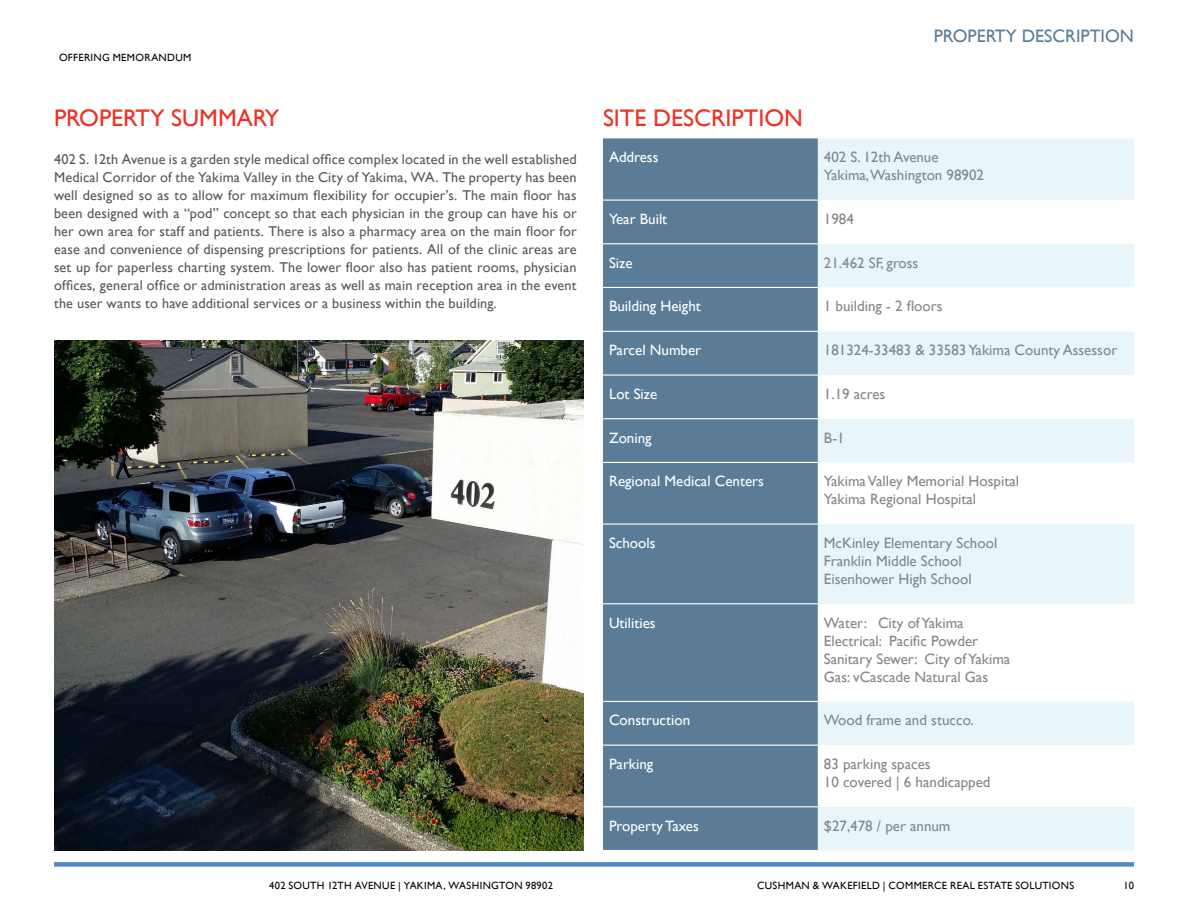
<style>
.page{position:relative;width:1188px;height:918px;background:#fff}
.page>*{position:absolute;margin:0;border:0;box-sizing:border-box;transform-origin:0 0}
.t1{font:24px "Gill Sansfor CW";color:#ee3124}
.t2{font:18px "Gill Sansfor CW";color:#5a7c97}
.t3{font:15px/18px "Gill Sansfor CW";color:#848688}
.t4{font:15px "Gill Sansfor CW";color:#fff}
.t5{font:14.25px/18px "Gill Sansfor CW";letter-spacing:.015em;color:#58585b;text-align:justify}
.t6{font:10.5px "Gill Sansfor CW";letter-spacing:.03em;color:#000}
</style>
<div class="page">
<div style="left:54px;top:862px;width:1080px;height:5px;background:#4f8abe"></div>
<div style="left:603px;top:138px;width:215px;height:712px;background:#5a7c97"></div>
<div style="left:818px;top:138px;width:316px;height:712px;background:#e8f6fc"></div>
<svg style="left:818px;top:200px;width:316px;height:607px"></svg>
<hr style="left:603px;top:200px;width:215px;height:1px;background:#fff">
<hr style="left:603px;top:243px;width:215px;height:1px;background:#fff">
<hr style="left:603px;top:287px;width:215px;height:1px;background:#fff">
<hr style="left:603px;top:331px;width:215px;height:1px;background:#fff">
<hr style="left:603px;top:374px;width:215px;height:2px;background:#fff">
<hr style="left:603px;top:418px;width:215px;height:1px;background:#fff">
<hr style="left:603px;top:462px;width:215px;height:1px;background:#fff">
<hr style="left:603px;top:524px;width:215px;height:1px;background:#fff">
<hr style="left:603px;top:603px;width:215px;height:1px;background:#fff">
<hr style="left:603px;top:701px;width:215px;height:1px;background:#fff">
<hr style="left:603px;top:745px;width:215px;height:1px;background:#fff">
<hr style="left:603px;top:806px;width:215px;height:1px;background:#fff">
<img style="left:54px;top:340px;width:529px;height:510px">
<p class="t6" style="left:59px;top:51px;width:134px">offering memorandum</p>
<h1 class="t1" style="left:54px;top:101px;width:28px">Prop</h1>
<h1 class="t1" style="left:111px;top:101px;width:27px">erty</h1>
<h1 class="t1" style="left:171px;top:101px;width:95px">summary</h1>
<p class="t5" style="left:54px;top:150px;width:524px">402 S. 12th Avenue is a garden style medical office complex located in the well established Medical Corridor of the Yakima Valley in the City of Yakima, WA. The property has been well designed so as to allow for maximum flexibility for occupier’s. The main floor has been designed with a “pod” concept so that each physician in the group can have his or her own area for staff and patients. There is also a pharmacy area on the main floor for ease and convenience of dispensing prescriptions for patients. All of the clinic areas are set up for paperless charting system. The lower floor also has patient rooms, physician offices, general office or administration areas as well as main reception area in the event the user wants to have additional services or a business within the building.</p>
<p class="t2" style="left:934px;top:24px;width:12px">prop</p>
<p class="t2" style="left:977px;top:24px;width:20px">erty</p>
<p class="t2" style="left:1022px;top:24px;width:114px">description</p>
<h1 class="t1" style="left:603px;top:101px;width:201px">site description</h1>
<p class="t4" style="left:609px;top:147px;width:51px">Address</p>
<p class="t3" style="left:824px;top:148px;width:162px">402 S. 12th Avenue<br>Yakima,Washington 98902</p>
<p class="t4" style="left:609px;top:209px;width:60px">Year Built</p>
<p class="t3" style="left:824px;top:210px;width:31px">1984</p>
<p class="t4" style="left:609px;top:252px;width:25px">Size</p>
<p class="t3" style="left:824px;top:253px;width:96px">21.462 SF, gross</p>
<p class="t4" style="left:609px;top:296px;width:93px">Building Height</p>
<p class="t3" style="left:824px;top:297px;width:120px">1 building - 2 floors</p>
<p class="t4" style="left:609px;top:340px;width:94px">Parcel Number</p>
<p class="t3" style="left:824px;top:341px;width:295px">181324-33483 &amp; 33583 Yakima County Assessor</p>
<p class="t4" style="left:609px;top:384px;width:50px">Lot Size</p>
<p class="t3" style="left:824px;top:385px;width:63px">1.19 acres</p>
<p class="t4" style="left:609px;top:427px;width:44px">Zoning</p>
<p class="t3" style="left:824px;top:428px;width:22px">B-1</p>
<p class="t4" style="left:609px;top:471px;width:157px">Regional Medical Centers</p>
<p class="t3" style="left:824px;top:472px;width:197px">Yakima Valley Memorial Hospital<br>Yakima Regional Hospital</p>
<p class="t4" style="left:609px;top:533px;width:48px">Schools</p>
<p class="t3" style="left:824px;top:534px;width:175px">McKinley Elementary School<br>Franklin Middle School<br>Eisenhower High School</p>
<p class="t4" style="left:609px;top:612px;width:48px">Utilities</p>
<p class="t3" style="left:824px;top:613px;width:188px">Water: City of Yakima<br>Electrical: Pacific Powder<br>Sanitary Sewer: City of Yakima<br>Gas: vCascade Natural Gas</p>
<p class="t4" style="left:609px;top:710px;width:83px">Construction</p>
<p class="t3" style="left:824px;top:711px;width:151px">Wood frame and stucco.</p>
<p class="t4" style="left:609px;top:754px;width:46px">Parking</p>
<p class="t3" style="left:824px;top:755px;width:168px">83 parking spaces<br>10 covered | 6 handicapped</p>
<p class="t4" style="left:609px;top:815px;width:91px">Property Taxes</p>
<p class="t3" style="left:824px;top:816px;width:128px">$27,478 / per annum</p>
<p class="t6" style="left:269px;top:878px;width:285px">402 south 12th avenue | yakima, washington 98902</p>
<p class="t6" style="left:757px;top:878px;width:319px">cushman &amp; wakefield | Commerce Real Estate Solutions</p>
<p class="t6" style="left:1124px;top:878px;width:12px">10</p>
</div>
